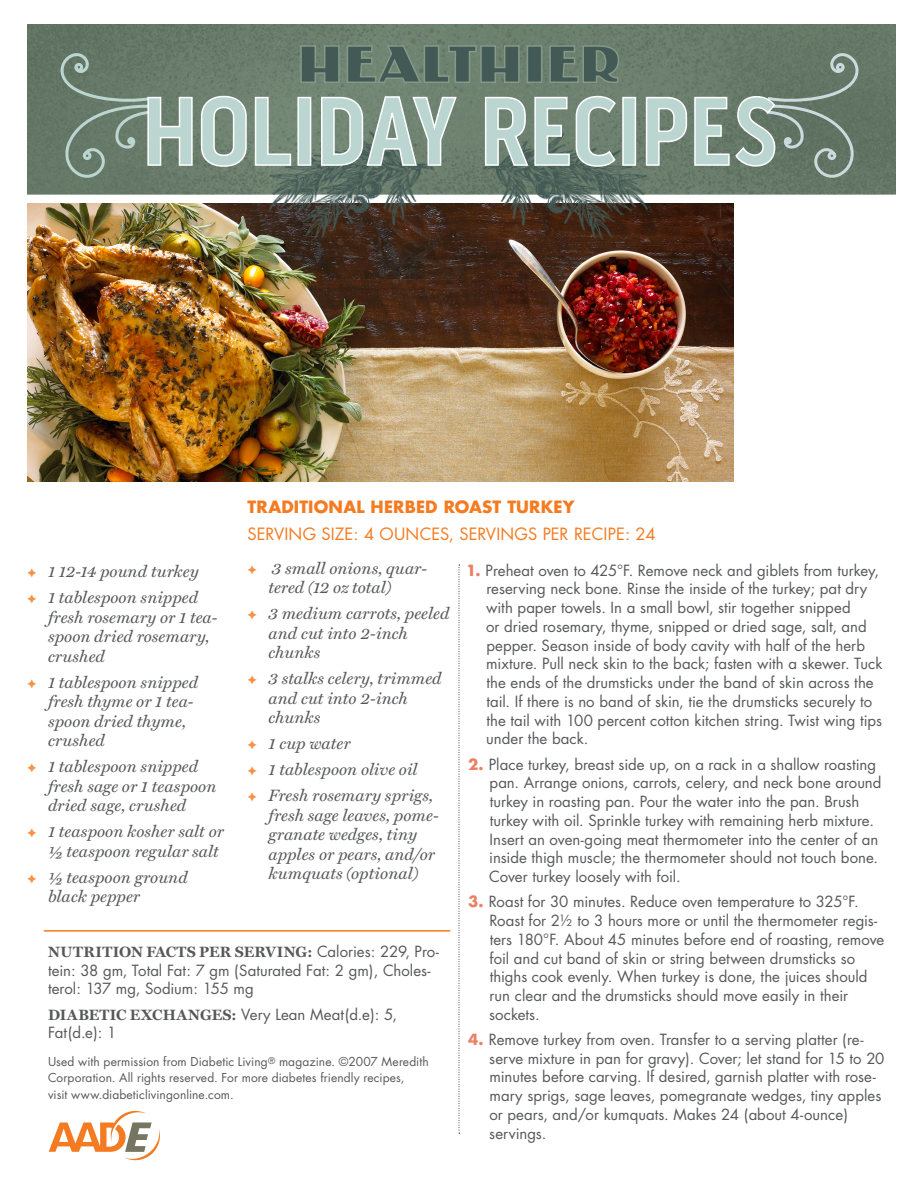
<style>
.page{position:relative;width:918px;height:1188px;background:#fff}
.page>*{position:absolute;margin:0;border:0;box-sizing:border-box;transform-origin:0 0}
.t1{font:700 99.3px "Pill Gothic 300 mg";letter-spacing:-.02em;color:#bbd6d1}
.t2{font:51.9px "PAG Bankas";letter-spacing:-.01em;color:#425955}
.recipe{font:italic 16.5px/19.5px "Miller Text";letter-spacing:.005em;color:#57585a}
.serving_size{font:16.5px "Futura";letter-spacing:.005em;color:#f47b21}
.Recipe_title{font:700 16.5px "Futura";letter-spacing:.015em;color:#f47b21}
.body_tips{font:15px/18.8px "Futura";color:#57585a}
.attribution{font:12px/16.5px "Futura";letter-spacing:.01em;color:#57585a}
.s1{color:#f69246}
.s2{font-family:"Miller Text";font-weight:700}
.s3{font-size:9px}
.s4{font-weight:700;color:#ea8163}
</style>
<div class="page">
<img style="left:27px;top:203px;width:706px;height:279px">
<img style="left:27px;top:24px;width:869px;height:170px">
<img style="left:257px;top:114px;width:191px;height:134px">
<img style="left:467px;top:114px;width:191px;height:134px">
<svg style="left:300px;top:44px;width:40px;height:40px;background:#728674"></svg>
<svg style="left:346px;top:44px;width:174px;height:40px;background:#728674"></svg>
<div style="left:527px;top:45px;width:15px;height:38px;border:2px solid #859988"></div>
<svg style="left:549px;top:44px;width:71px;height:40px;background:#718473"></svg>
<svg style="left:60px;top:53px;width:133px;height:126px;background:#728576"></svg>
<svg style="left:200px;top:95px;width:48px;height:73px;background:#829283"></svg>
<svg style="left:254px;top:96px;width:38px;height:71px;background:#829383"></svg>
<div style="left:297px;top:97px;width:14px;height:69px;border:2px solid #fff"></div>
<svg style="left:320px;top:95px;width:138px;height:72px;background:#7e8f81"></svg>
<svg style="left:484px;top:95px;width:133px;height:73px;background:#7b8c7e"></svg>
<div style="left:622px;top:97px;width:14px;height:69px;border:2px solid #fff"></div>
<svg style="left:645px;top:53px;width:214px;height:126px;background:#718374"></svg>
<svg style="left:459px;top:565px;width:1px;height:569px"></svg>
<svg style="left:49px;top:1111px;width:111px;height:50px"></svg>
<hr style="left:44px;top:930px;width:406px;height:2px;background:#f47b21">
<p class="t2" style="left:297px;top:35px;width:326px">HEALTHIER</p>
<p class="t1" style="left:142px;top:73px;width:639px">HOLIDAY RECIPES</p>
<p class="Recipe_title" style="left:248px;top:495px;width:329px">TRADITIONAL HERBED ROAST TURKEY</p>
<p class="serving_size" style="left:248px;top:524px;width:410px">SERVING SIZE: 4 OUNCES, SERVINGS PER RECIPE: 24</p>
<p class="recipe" style="left:27px;top:562px;width:173px"><span class="s1">✦</span> 1 12-14 pound turkey</p>
<p class="recipe" style="left:48px;top:588px;width:171px;text-indent:-21px"><span class="s1">✦</span> 1 tablespoon snipped fresh rosemary or 1 tea&shy;spoon dried rosemary, crushed</p>
<p class="recipe" style="left:48px;top:672px;width:152px;text-indent:-21px"><span class="s1">✦</span> 1 tablespoon snipped fresh thyme or 1 tea&shy;spoon dried thyme, crushed</p>
<p class="recipe" style="left:48px;top:757px;width:170px;text-indent:-21px"><span class="s1">✦</span> 1 tablespoon snipped fresh sage or 1 teaspoon dried sage, crushed</p>
<p class="recipe" style="left:48px;top:822px;width:177px;text-indent:-21px"><span class="s1">✦</span> 1 teaspoon kosher salt or ½ teaspoon regular salt</p>
<p class="recipe" style="left:48px;top:867px;width:141px;text-indent:-21px"><span class="s1">✦</span> ½ teaspoon ground black pepper</p>
<p class="recipe" style="left:268px;top:558px;width:160px;text-indent:-21px"><span class="s1">✦</span> 3 small onions, quar&shy;tered (12 oz total)</p>
<p class="recipe" style="left:268px;top:604px;width:182px;text-indent:-21px"><span class="s1">✦</span> 3 medium carrots, peeled and cut into 2-inch chunks</p>
<p class="recipe" style="left:268px;top:669px;width:175px;text-indent:-21px"><span class="s1">✦</span> 3 stalks celery, trimmed and cut into 2-inch chunks</p>
<p class="recipe" style="left:248px;top:734px;width:104px"><span class="s1">✦</span> 1 cup water</p>
<p class="recipe" style="left:248px;top:760px;width:172px"><span class="s1">✦</span> 1 tablespoon olive oil</p>
<p class="recipe" style="left:268px;top:786px;width:172px;text-indent:-21px"><span class="s1">✦</span> Fresh rosemary sprigs, fresh sage leaves, pome&shy;granate wedges, tiny apples or pears, and/or kumquats (optional)</p>
<p class="body_tips" style="left:48px;top:942px;width:393px"><span class="s2">NUTRITION FACTS PER SERVING:</span> Calories: 229, Pro&shy;tein: 38 gm, Total Fat: 7 gm (Saturated Fat: 2 gm), Choles&shy;terol: 137 mg, Sodium: 155 mg</p>
<p class="body_tips" style="left:48px;top:1005px;width:351px"><span class="s2">DIABETIC EXCHANGES:</span> Very Lean Meat(d.e): 5,<br>Fat(d.e): 1</p>
<p class="attribution" style="left:48px;top:1053px;width:382px">Used with permission from Diabetic Living<span class="s3">®</span> magazine. ©2007 Meredith<br>Corporation. All rights reserved. For more diabetes friendly recipes,<br>visit www.diabeticlivingonline.com.</p>
<p class="body_tips" style="left:486px;top:561px;width:398px;text-indent:-20px"><span class="s4">1.</span> Preheat oven to 425°F. Remove neck and giblets from turkey, reserving neck bone. Rinse the inside of the turkey; pat dry with paper towels. In a small bowl, stir together snipped<br>or dried rosemary, thyme, snipped or dried sage, salt, and pepper. Season inside of body cavity with half of the herb mixture. Pull neck skin to the back; fasten with a skewer. Tuck the ends of the drumsticks under the band of skin across the tail. If there is no band of skin, tie the drumsticks securely to the tail with 100 percent cotton kitchen string. Twist wing tips under the back.</p>
<p class="body_tips" style="left:489px;top:755px;width:394px;text-indent:-21px"><span class="s4">2.</span> Place turkey, breast side up, on a rack in a shallow roasting pan. Arrange onions, carrots, celery, and neck bone around turkey in roasting pan. Pour the water into the pan. Brush turkey with oil. Sprinkle turkey with remaining herb mixture.<br>Insert an oven-going meat thermometer into the center of an inside thigh muscle; the thermometer should not touch bone.<br>Cover turkey loosely with foil.</p>
<p class="body_tips" style="left:489px;top:893px;width:397px;text-indent:-21px"><span class="s4">3.</span> Roast for 30 minutes. Reduce oven temperature to 325°F.<br>Roast for 2½ to 3 hours more or until the thermometer regis&shy;ters 180°F. About 45 minutes before end of roasting, remove foil and cut band of skin or string between drumsticks so thighs cook evenly. When turkey is done, the juices should run clear and the drumsticks should move easily in their sockets.</p>
<p class="body_tips" style="left:489px;top:1030px;width:397px;text-indent:-21px"><span class="s4">4.</span> Remove turkey from oven. Transfer to a serving platter (re&shy;serve mixture in pan for gravy). Cover; let stand for 15 to 20 minutes before carving. If desired, garnish platter with rose&shy;mary sprigs, sage leaves, pomegranate wedges, tiny apples or pears, and/or kumquats. Makes 24 (about 4-ounce) servings.</p>
</div>
